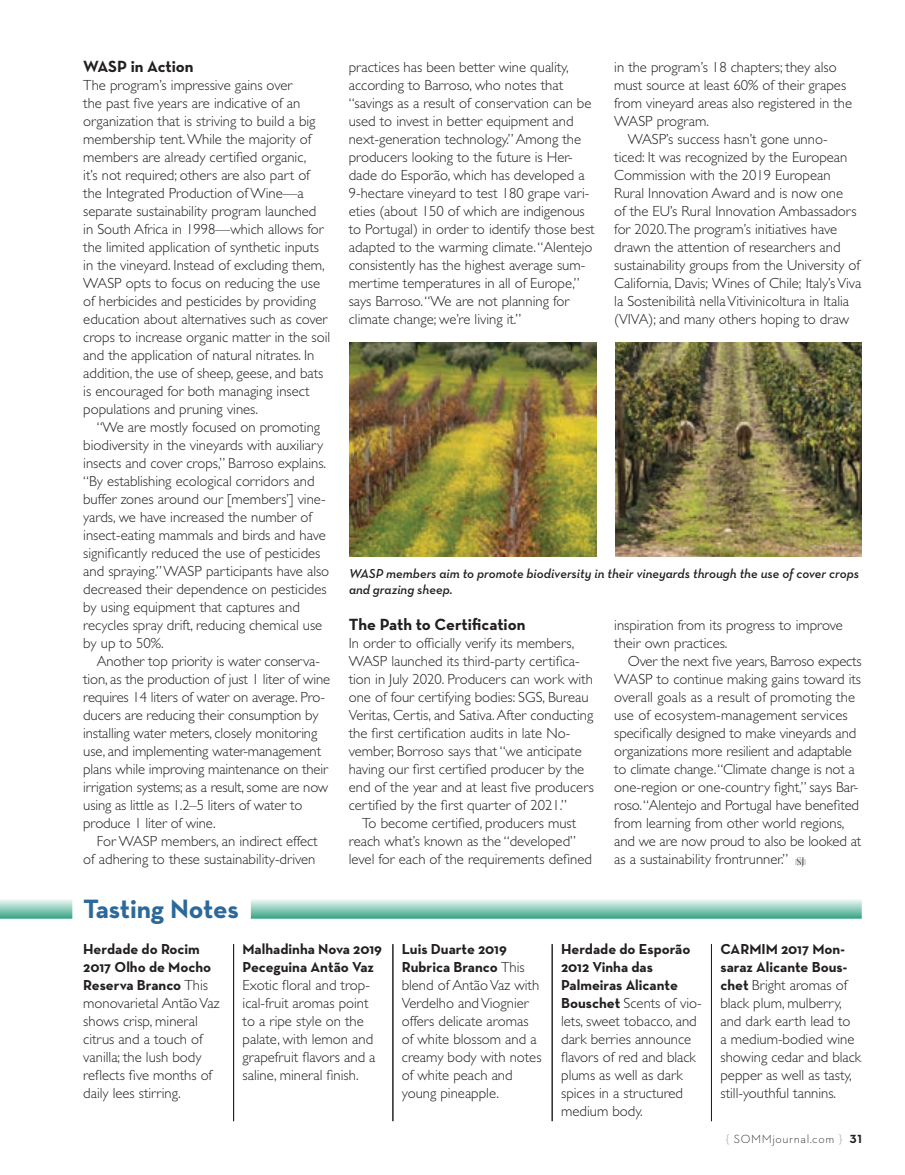
<style>
.page{position:relative;width:905px;height:1175px;background:#fff}
.page>*{position:absolute;margin:0;border:0;box-sizing:border-box;transform-origin:0 0}
.t1{font:700 27px "Neutra Text";letter-spacing:-.01em;color:#2c699a}
.t2{font:700 16.5px "Neutra Text";color:#231f20}
.t3{font:300 14.7px/18px "Gill Sans Std";color:#231f20}
.t4{font:700 14.7px/18px "Neutra Text";color:#231f20}
.t5{font:italic 600 13.2px/15.9px "Neutra Text";color:#231f20}
.t6{font:300 12px "Neutra Text";letter-spacing:.05em;color:#231f20}
.s1{font-family:"Gill Sans Std";font-weight:300}
.s2{font-family:"Neutra Text";font-weight:700}
.s3{font-weight:400;color:#bcbec0}
.s4{font-family:"Neutra Text Bold Alt";font-weight:400}
</style>
<div class="page">
<svg style="left:0;top:899px;width:72px;height:19px"></svg>
<svg style="left:796px;top:857px;width:8px;height:9px"></svg>
<hr style="left:233px;top:944px;width:1px;height:177px;background:#231f20">
<hr style="left:392px;top:944px;width:1px;height:177px;background:#231f20">
<hr style="left:552px;top:944px;width:1px;height:177px;background:#231f20">
<hr style="left:711px;top:944px;width:1px;height:177px;background:#231f20">
<img style="left:349px;top:342px;width:248px;height:215px">
<img style="left:615px;top:342px;width:246px;height:215px">
<svg style="left:251px;top:899px;width:610px;height:19px"></svg>
<p class="t2" style="left:83px;top:56px;width:112px">WASP in Action</p>
<p class="t3" style="left:83px;top:76px;width:248px">The program’s impressive gains over<br>the past five years are indicative of an organization that is striving to build a big membership tent. While the majority of members are already certified organic,<br>it’s not required; others are also part of the Integrated Production of Wine—a separate sustainability program launched<br>in South Africa in 1998—which allows for the limited application of synthetic inputs in the vineyard. Instead of excluding them, WASP opts to focus on reducing the use of herbicides and pesticides by providing education about alternatives such as cover crops to increase organic matter in the soil and the application of natural nitrates. In addition, the use of sheep, geese, and bats is encouraged for both managing insect populations and pruning vines.</p>
<p class="t3" style="left:83px;top:418px;width:247px;text-indent:13px">“We are mostly focused on promoting biodiversity in the vineyards with auxiliary insects and cover crops,” Barroso explains. “By establishing ecological corridors and buffer zones around our [members’] vine&shy;yards, we have increased the number of insect-eating mammals and birds and have significantly reduced the use of pesticides and spraying.” WASP participants have also decreased their dependence on pesticides by using equipment that captures and recycles spray drift, reducing chemical use by up to 50%.</p>
<p class="t3" style="left:83px;top:652px;width:248px;text-indent:13px">Another top priority is water conserva&shy;tion, as the production of just 1 liter of wine requires 14 liters of water on average. Pro&shy;ducers are reducing their consumption by installing water meters, closely monitoring use, and implementing water-management plans while improving maintenance on their irrigation systems; as a result, some are now using as little as 1.2–5 liters of water to produce 1 liter of wine.</p>
<p class="t3" style="left:83px;top:832px;width:236px;text-align:right">For WASP members, an indirect effect of adhering to these sustainability-driven</p>
<h1 class="t1" style="left:83px;top:892px;width:157px">Tasting Notes</h1>
<p class="t3" style="left:349px;top:58px;width:247px">practices has been better wine quality, according to Barroso, who notes that “savings as a result of conservation can be used to invest in better equipment and next-generation technology.” Among the producers looking to the future is Her&shy;dade do Esporão, which has developed a 9-hectare vineyard to test 180 grape vari&shy;eties (about 150 of which are indigenous to Portugal) in order to identify those best adapted to the warming climate. “Alentejo consistently has the highest average sum&shy;mertime temperatures in all of Europe,” says Barroso. “We are not planning for climate change; we’re living it.”</p>
<p class="t3" style="left:614px;top:58px;width:224px">in the program’s 18 chapters; they also</p>
<p class="t3" style="left:614px;top:76px;width:233px">must source at least 60% of their grapes</p>
<p class="t3" style="left:614px;top:94px;width:239px">from vineyard areas also registered in the</p>
<p class="t3" style="left:614px;top:112px;width:96px">WASP program.</p>
<p class="t3" style="left:627px;top:130px;width:201px">WASP’s success hasn’t gone unno-</p>
<p class="t3" style="left:614px;top:148px;width:234px">ticed: It was recognized by the European</p>
<p class="t3" style="left:614px;top:166px;width:218px">Commission with the 2019 European</p>
<p class="t3" style="left:614px;top:184px;width:230px">Rural Innovation Award and is now one</p>
<p class="t3" style="left:614px;top:202px;width:244px">of the EU’s Rural Innovation Ambassadors</p>
<p class="t3" style="left:614px;top:220px;width:224px">for 2020.The program’s initiatives have</p>
<p class="t3" style="left:614px;top:238px;width:228px">drawn the attention of researchers and</p>
<p class="t3" style="left:614px;top:256px;width:247px">sustainability groups from the University of</p>
<p class="t3" style="left:614px;top:274px;width:249px">California, Davis; Wines of Chile; Italy’s Viva</p>
<p class="t3" style="left:614px;top:292px;width:236px">la Sostenibilità nella Vitivinicoltura in Italia</p>
<p class="t3" style="left:614px;top:310px;width:236px">(VIVA); and many others hoping to draw</p>
<p class="t5" style="left:349px;top:565px;width:511px">WASP members aim to promote biodiversity in their vineyards through the use of cover crops and grazing sheep.</p>
<p class="t2" style="left:349px;top:614px;width:178px">The Path to Certification</p>
<p class="t3" style="left:349px;top:634px;width:247px">In order to officially verify its members, WASP launched its third-party certifica&shy;tion in July 2020. Producers can work with one of four certifying bodies: SGS, Bureau Veritas, Certis, and Sativa. After conducting the first certification audits in late No&shy;vember, Borroso says that “we anticipate having our first certified producer by the end of the year and at least five producers certified by the first quarter of 2021.”</p>
<p class="t3" style="left:349px;top:814px;width:245px;text-indent:13px">To become certified, producers must reach what’s known as the “developed” level for each of the requirements defined</p>
<p class="t3" style="left:614px;top:616px;width:230px">inspiration from its progress to improve their own practices.</p>
<p class="t3" style="left:614px;top:652px;width:249px;text-indent:13px">Over the next five years, Barroso expects WASP to continue making gains toward its overall goals as a result of promoting the use of ecosystem-management services specifically designed to make vineyards and organizations more resilient and adaptable to climate change. “Climate change is not a one-region or one-country fight,” says Bar&shy;roso. “Alentejo and Portugal have benefited from learning from other world regions, and we are now proud to also be looked at as a sustainability frontrunner.”</p>
<p class="t4" style="left:83px;top:940px;width:129px">Herdade do Rocim<br>2017 Olho de Mocho<br>Reserva Branco <span class="s1">This</span></p>
<p class="t3" style="left:83px;top:994px;width:138px">monovarietal Antão Vaz shows crisp, mineral citrus and a touch of vanilla; the lush body reflects five months of daily lees stirring.</p>
<p class="t4" style="left:242px;top:940px;width:141px">Malhadinha Nova 2019<br>Peceguina Antão Vaz</p>
<p class="t3" style="left:242px;top:976px;width:134px">Exotic floral and trop&shy;ical-fruit aromas point to a ripe style on the palate, with lemon and grapefruit flavors and a saline, mineral finish.</p>
<p class="t4" style="left:402px;top:940px;width:124px">Luis Duarte 2019<br>Rubrica Branco <span class="s1">This</span></p>
<p class="t3" style="left:402px;top:976px;width:141px">blend of Antão Vaz with<br>Verdelho and Viognier offers delicate aromas of white blossom and a creamy body with notes of white peach and young pineapple.</p>
<p class="t4" style="left:561px;top:940px;width:131px">Herdade do Esporão<br>2012 Vinha das<br>Palmeiras Alicante</p>
<p class="t3" style="left:561px;top:994px;width:142px"><span class="s2">Bouschet</span> Scents of vio&shy;lets, sweet tobacco, and dark berries announce flavors of red and black plums as well as dark spices in a structured medium body.</p>
<p class="t4" style="left:720px;top:940px;width:128px">CARMIM 2017 Mon&shy;saraz Alicante Bous-</p>
<p class="t3" style="left:720px;top:976px;width:142px"><span class="s2">chet</span> Bright aromas of black plum, mulberry, and dark earth lead to<br>a medium-bodied wine showing cedar and black pepper as well as tasty, still-youthful tannins.</p>
<p class="t6" style="left:725px;top:1131px;width:138px"><span class="s3">{</span> SOMMjournal.com <span class="s3">}</span> <span class="s4">31</span></p>
</div>
